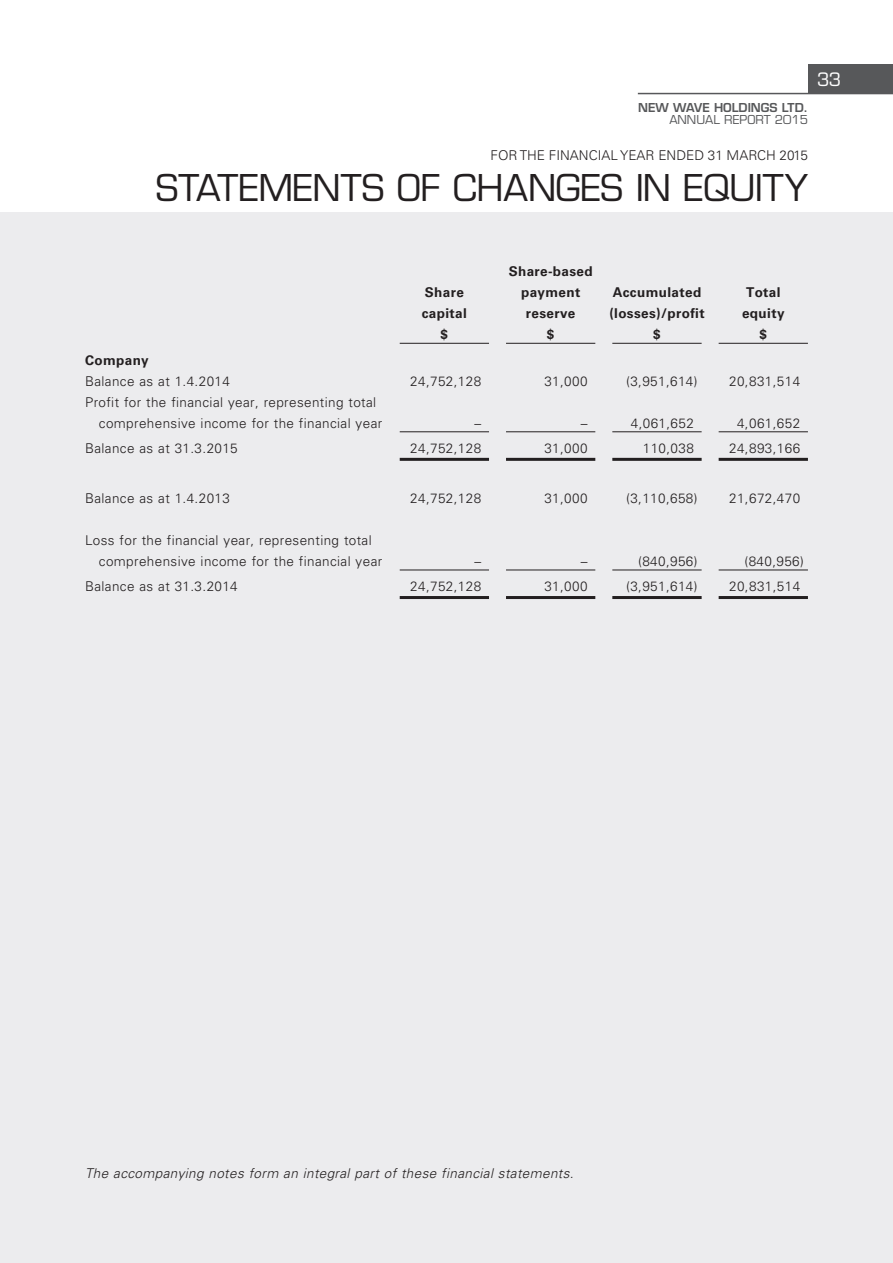
<style>
.page{position:relative;width:893px;height:1263px;background:#fff}
.page>*{position:absolute;margin:0;border:0;box-sizing:border-box;transform-origin:0 0}
.t1{font:36px "Eurostile LT Std";letter-spacing:-.01em;color:#231f20}
.t2{font:18px "Eurostile LT Std";color:#fff}
._50_E_Table_Text{font:300 13.5px "Univers LT Std";letter-spacing:.03em;color:#231f20}
._50_E_Table_Text-2{font:700 13.5px "Univers LT Std";letter-spacing:.03em;color:#231f20}
._00_E_Body_Text{font:italic 300 13.5px "Univers LT Std";letter-spacing:.03em;color:#231f20}
._50_E_Table_Text-3{font:300 13.5px "Univers LT Std";color:#231f20}
.t3{font:600 12px "Eurostile LT Std";color:#57585a}
.t4{font:12px "Eurostile LT Std";color:#57585a}
</style>
<div class="page">
<div style="left:808px;top:64px;width:85px;height:30px;background:#57585a"></div>
<hr style="left:638px;top:93px;width:255px;height:1px;background:#57585a">
<div style="left:0;top:213px;width:893px;height:1050px;background:#ececee"></div>
<hr style="left:400px;top:343px;width:89px;height:1px;background:#231f20">
<hr style="left:506px;top:343px;width:89px;height:1px;background:#231f20">
<hr style="left:612px;top:343px;width:90px;height:1px;background:#231f20">
<hr style="left:719px;top:343px;width:89px;height:1px;background:#231f20">
<hr style="left:400px;top:431px;width:89px;height:1px;background:#231f20">
<hr style="left:506px;top:431px;width:89px;height:1px;background:#231f20">
<hr style="left:612px;top:431px;width:90px;height:1px;background:#231f20">
<hr style="left:719px;top:431px;width:89px;height:1px;background:#231f20">
<hr style="left:400px;top:458px;width:89px;height:3px;background:#231f20">
<hr style="left:506px;top:458px;width:89px;height:3px;background:#231f20">
<hr style="left:612px;top:458px;width:90px;height:3px;background:#231f20">
<hr style="left:719px;top:458px;width:89px;height:3px;background:#231f20">
<hr style="left:400px;top:570px;width:89px;height:1px;background:#231f20">
<hr style="left:506px;top:570px;width:89px;height:1px;background:#231f20">
<hr style="left:612px;top:570px;width:90px;height:1px;background:#231f20">
<hr style="left:719px;top:570px;width:89px;height:1px;background:#231f20">
<hr style="left:400px;top:596px;width:89px;height:3px;background:#231f20">
<hr style="left:506px;top:596px;width:89px;height:3px;background:#231f20">
<hr style="left:612px;top:596px;width:90px;height:3px;background:#231f20">
<hr style="left:719px;top:596px;width:89px;height:3px;background:#231f20">
<p class="t3" style="left:638px;top:100px;width:171px">NEW WAVE HOLDINGS LTD.</p>
<p class="t4" style="left:669px;top:112px;width:140px">ANNUAL REPORT 2015</p>
<p class="_50_E_Table_Text-3" style="left:490px;top:147px;width:319px">FOR THE FINANCIAL YEAR ENDED 31 MARCH 2015</p>
<h1 class="t1" style="left:156px;top:166px;width:654px">STATEMENTS OF CHANGES IN EQUITY</h1>
<p class="t2" style="left:817px;top:69px;width:26px">33</p>
<p class="_50_E_Table_Text-2" style="left:425px;top:284px;width:41px">Share</p>
<p class="_50_E_Table_Text-2" style="left:422px;top:305px;width:47px">capital</p>
<p class="_50_E_Table_Text-2" style="left:509px;top:263px;width:86px">Share-based</p>
<p class="_50_E_Table_Text-2" style="left:521px;top:284px;width:61px">payment</p>
<p class="_50_E_Table_Text-2" style="left:526px;top:305px;width:51px">reserve</p>
<p class="_50_E_Table_Text-2" style="left:613px;top:284px;width:90px">Accumulated</p>
<p class="_50_E_Table_Text-2" style="left:609px;top:305px;width:97px">(losses)/profit</p>
<p class="_50_E_Table_Text-2" style="left:746px;top:284px;width:36px">Total</p>
<p class="_50_E_Table_Text-2" style="left:742px;top:305px;width:44px">equity</p>
<p class="_50_E_Table_Text-2" style="left:441px;top:326px;width:9px">$</p>
<p class="_50_E_Table_Text-2" style="left:547px;top:326px;width:9px">$</p>
<p class="_50_E_Table_Text-2" style="left:653px;top:326px;width:9px">$</p>
<p class="_50_E_Table_Text-2" style="left:759px;top:326px;width:9px">$</p>
<p class="_50_E_Table_Text-2" style="left:85px;top:352px;width:65px">Company</p>
<p class="_50_E_Table_Text" style="left:85px;top:373px;width:146px">Balance as at 1.4.2014</p>
<p class="_50_E_Table_Text" style="left:410px;top:373px;width:72px">24,752,128</p>
<p class="_50_E_Table_Text" style="left:544px;top:373px;width:45px">31,000</p>
<p class="_50_E_Table_Text" style="left:626px;top:373px;width:73px">(3,951,614)</p>
<p class="_50_E_Table_Text" style="left:729px;top:373px;width:72px">20,831,514</p>
<p class="_50_E_Table_Text" style="left:85px;top:394px;width:293px">Profit for the financial year, representing total</p>
<p class="_50_E_Table_Text" style="left:99px;top:415px;width:285px">comprehensive income for the financial year</p>
<p class="_50_E_Table_Text" style="left:474px;top:415px;width:8px">–</p>
<p class="_50_E_Table_Text" style="left:581px;top:415px;width:8px">–</p>
<p class="_50_E_Table_Text" style="left:631px;top:415px;width:65px">4,061,652</p>
<p class="_50_E_Table_Text" style="left:737px;top:415px;width:65px">4,061,652</p>
<p class="_50_E_Table_Text" style="left:85px;top:440px;width:154px">Balance as at 31.3.2015</p>
<p class="_50_E_Table_Text" style="left:410px;top:440px;width:72px">24,752,128</p>
<p class="_50_E_Table_Text" style="left:544px;top:440px;width:45px">31,000</p>
<p class="_50_E_Table_Text" style="left:643px;top:440px;width:53px">110,038</p>
<p class="_50_E_Table_Text" style="left:729px;top:440px;width:72px">24,893,166</p>
<p class="_50_E_Table_Text" style="left:85px;top:490px;width:146px">Balance as at 1.4.2013</p>
<p class="_50_E_Table_Text" style="left:410px;top:490px;width:72px">24,752,128</p>
<p class="_50_E_Table_Text" style="left:544px;top:490px;width:45px">31,000</p>
<p class="_50_E_Table_Text" style="left:626px;top:490px;width:73px">(3,110,658)</p>
<p class="_50_E_Table_Text" style="left:729px;top:490px;width:72px">21,672,470</p>
<p class="_50_E_Table_Text" style="left:85px;top:532px;width:288px">Loss for the financial year, representing total</p>
<p class="_50_E_Table_Text" style="left:99px;top:553px;width:285px">comprehensive income for the financial year</p>
<p class="_50_E_Table_Text" style="left:474px;top:553px;width:8px">–</p>
<p class="_50_E_Table_Text" style="left:581px;top:553px;width:8px">–</p>
<p class="_50_E_Table_Text" style="left:638px;top:553px;width:61px">(840,956)</p>
<p class="_50_E_Table_Text" style="left:745px;top:553px;width:61px">(840,956)</p>
<p class="_50_E_Table_Text" style="left:85px;top:578px;width:154px">Balance as at 31.3.2014</p>
<p class="_50_E_Table_Text" style="left:410px;top:578px;width:72px">24,752,128</p>
<p class="_50_E_Table_Text" style="left:544px;top:578px;width:45px">31,000</p>
<p class="_50_E_Table_Text" style="left:626px;top:578px;width:73px">(3,951,614)</p>
<p class="_50_E_Table_Text" style="left:729px;top:578px;width:72px">20,831,514</p>
<p class="_00_E_Body_Text" style="left:85px;top:1165px;width:490px">The accompanying notes form an integral part of these financial statements.</p>
</div>
